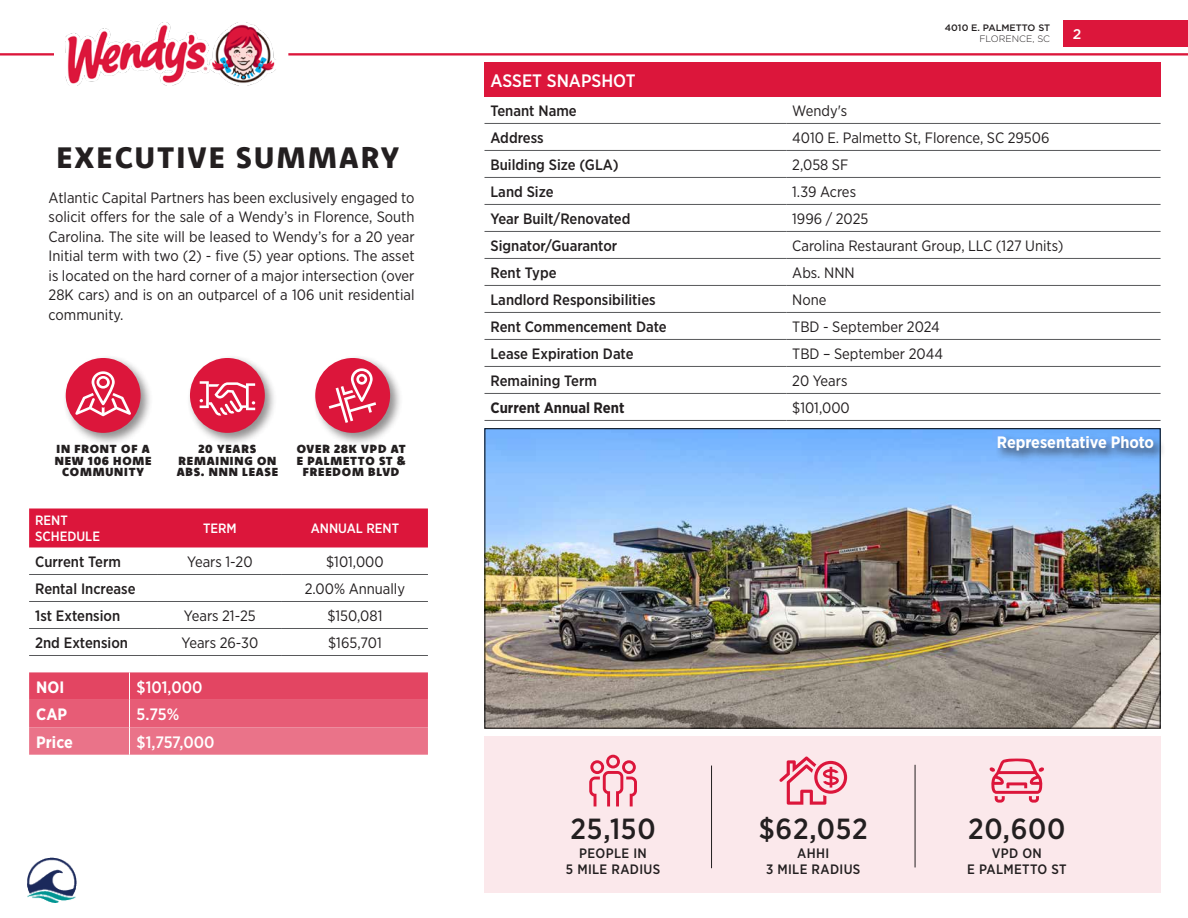
<style>
.page{position:relative;width:1188px;height:918px;background:#fff}
.page>*{position:absolute;margin:0;border:0;box-sizing:border-box;transform-origin:0 0}
.t1{font:800 30px "Komet";letter-spacing:.07em;color:#231f20}
.t2{font:500 29.1px "Gotham Narrow";letter-spacing:.025em;color:#231f20}
.t3{font:500 18px "Gotham Narrow";color:#fff}
.t4{font:700 16.5px "Gotham Narrow";color:#fff}
.t5{font:500 16.5px "Gotham Narrow";color:#fff}
.t6{font:15px/19.5px "Gotham Narrow";color:#231f20;text-align:justify}
.t7{font:500 15px "Gotham Narrow";color:#231f20}
.t8{font:700 15px "Gotham Narrow";color:#231f20}
.t9{font:500 13.95px "Gotham";color:#fff}
.t10{font:500 13.65px/15.5px "Gotham Narrow";letter-spacing:.025em;color:#231f20;text-align:center}
.t11{font:500 13.5px/16.2px "Gotham Narrow";color:#fff}
.t12{font:900 11.85px/11.6px "Komet";letter-spacing:.07em;color:#231f20;text-align:center}
.t13{font:500 9.3px "Gotham";color:#231f20}
.t14{font:300 9.3px "Gotham";color:#231f20}
</style>
<div class="page">
<div style="left:484px;top:736px;width:677px;height:157px;background:#fbe8eb"></div>
<svg style="left:29px;top:672px;width:399px;height:83px;background:#e75e77"></svg>
<svg style="left:589px;top:755px;width:48px;height:51px"></svg>
<svg style="left:779px;top:756px;width:68px;height:49px"></svg>
<hr style="left:711px;top:766px;width:1px;height:102px;background:#231f20">
<hr style="left:915px;top:765px;width:1px;height:102px;background:#231f20">
<svg style="left:989px;top:759px;width:55px;height:44px"></svg>
<div style="left:29px;top:508px;width:399px;height:40px;background:#dc163b"></div>
<hr style="left:29px;top:574px;width:129px;height:1px;background:#58595b">
<hr style="left:282px;top:574px;width:146px;height:1px;background:#58595b">
<hr style="left:29px;top:601px;width:129px;height:1px;background:#58595b">
<hr style="left:282px;top:601px;width:146px;height:1px;background:#58595b">
<hr style="left:29px;top:628px;width:129px;height:1px;background:#58595b">
<hr style="left:282px;top:628px;width:146px;height:1px;background:#58595b">
<hr style="left:29px;top:655px;width:129px;height:1px;background:#58595b">
<hr style="left:282px;top:655px;width:146px;height:1px;background:#58595b">
<hr style="left:158px;top:574px;width:124px;height:1px;background:#58595b">
<hr style="left:158px;top:601px;width:124px;height:1px;background:#58595b">
<hr style="left:158px;top:628px;width:124px;height:1px;background:#58595b">
<hr style="left:158px;top:655px;width:124px;height:1px;background:#58595b">
<div style="left:62px;top:355px;width:92px;height:91px;background:#231f20;opacity:.5"></div>
<div style="left:66px;top:358px;width:75px;height:75px;background:#dc163b;border-radius:50%"></div>
<div style="left:186px;top:355px;width:92px;height:91px;background:#231f20;opacity:.5"></div>
<div style="left:190px;top:358px;width:75px;height:75px;background:#dc163b;border-radius:50%"></div>
<svg style="left:200px;top:381px;width:55px;height:35px"></svg>
<div style="left:312px;top:355px;width:91px;height:91px;background:#231f20;opacity:.5"></div>
<div style="left:315px;top:358px;width:75px;height:75px;background:#dc163b;border-radius:50%"></div>
<img style="left:486px;top:430px;width:673px;height:297px">
<div style="left:484px;top:62px;width:677px;height:34px;background:#dc163b"></div>
<hr style="left:484px;top:123px;width:302px;height:1px;background:#58595b">
<hr style="left:786px;top:123px;width:375px;height:1px;background:#58595b">
<hr style="left:484px;top:150px;width:302px;height:1px;background:#58595b">
<hr style="left:786px;top:150px;width:375px;height:1px;background:#58595b">
<hr style="left:484px;top:177px;width:302px;height:1px;background:#58595b">
<hr style="left:786px;top:177px;width:375px;height:1px;background:#58595b">
<hr style="left:484px;top:204px;width:302px;height:1px;background:#58595b">
<hr style="left:786px;top:204px;width:375px;height:1px;background:#58595b">
<hr style="left:484px;top:231px;width:302px;height:1px;background:#58595b">
<hr style="left:786px;top:231px;width:375px;height:1px;background:#58595b">
<hr style="left:484px;top:258px;width:302px;height:1px;background:#58595b">
<hr style="left:786px;top:258px;width:375px;height:1px;background:#58595b">
<hr style="left:484px;top:285px;width:302px;height:1px;background:#58595b">
<hr style="left:786px;top:285px;width:375px;height:1px;background:#58595b">
<hr style="left:484px;top:312px;width:302px;height:1px;background:#58595b">
<hr style="left:786px;top:312px;width:375px;height:1px;background:#58595b">
<hr style="left:484px;top:339px;width:302px;height:1px;background:#58595b">
<hr style="left:786px;top:339px;width:375px;height:1px;background:#58595b">
<hr style="left:484px;top:366px;width:302px;height:1px;background:#58595b">
<hr style="left:786px;top:366px;width:375px;height:1px;background:#58595b">
<hr style="left:484px;top:393px;width:302px;height:1px;background:#58595b">
<hr style="left:786px;top:393px;width:375px;height:1px;background:#58595b">
<hr style="left:484px;top:420px;width:302px;height:1px;background:#58595b">
<hr style="left:786px;top:420px;width:375px;height:1px;background:#58595b">
<svg style="left:329px;top:368px;width:47px;height:55px"></svg>
<svg style="left:75px;top:371px;width:56px;height:45px"></svg>
<div style="left:995px;top:433px;width:171px;height:31px;background:#231f20;opacity:.75"></div>
<img style="left:65px;top:22px;width:211px;height:64px">
<div style="left:1063px;top:20px;width:125px;height:27px;background:#dc163b"></div>
<hr style="left:288px;top:53px;width:900px;height:3px;background:#dc163b">
<hr style="left:0;top:53px;width:54px;height:3px;background:#dc163b">
<img style="left:28px;top:857px;width:48px;height:45px">
<h1 class="t1" style="left:57px;top:138px;width:344px">EXECUTIVE SUMMARY</h1>
<p class="t6" style="left:49px;top:187px;width:367px">Atlantic Capital Partners has been exclusively engaged to solicit offers for the sale of a Wendy’s in Florence, South Carolina. The site will be leased to Wendy’s for a 20 year Initial term with two (2) - five (5) year options. The asset is located on the hard corner of a major intersection (over 28K cars) and is on an outparcel of a 106 unit residential community.</p>
<p class="t12" style="left:55px;top:443px;width:98px">IN FRONT OF A<br>NEW 106 HOME<br>COMMUNITY</p>
<p class="t12" style="left:177px;top:443px;width:103px">20 YEARS<br>REMAINING ON<br>ABS. NNN LEASE</p>
<p class="t12" style="left:297px;top:443px;width:111px">OVER 28K VPD AT<br>E PALMETTO ST &amp;<br>FREEDOM BLVD</p>
<p class="t11" style="left:35px;top:512px;width:66px">RENT<br>SCHEDULE</p>
<p class="t11" style="left:203px;top:520px;width:35px">TERM</p>
<p class="t11" style="left:311px;top:520px;width:90px">ANNUAL RENT</p>
<p class="t7" style="left:35px;top:552px;width:87px">Current Term</p>
<p class="t6" style="left:187px;top:552px;width:67px">Years 1-20</p>
<p class="t6" style="left:326px;top:552px;width:59px">$101,000</p>
<p class="t7" style="left:35px;top:579px;width:102px">Rental Increase</p>
<p class="t6" style="left:305px;top:579px;width:102px">2.00% Annually</p>
<p class="t7" style="left:35px;top:606px;width:87px">1st Extension</p>
<p class="t6" style="left:184px;top:606px;width:73px">Years 21-25</p>
<p class="t6" style="left:327px;top:606px;width:57px">$150,081</p>
<p class="t7" style="left:35px;top:633px;width:95px">2nd Extension</p>
<p class="t6" style="left:182px;top:633px;width:78px">Years 26-30</p>
<p class="t6" style="left:328px;top:633px;width:55px">$165,701</p>
<p class="t4" style="left:36px;top:676px;width:30px">NOI</p>
<p class="t5" style="left:137px;top:676px;width:67px">$101,000</p>
<p class="t4" style="left:36px;top:704px;width:32px">CAP</p>
<p class="t5" style="left:137px;top:704px;width:44px">5.75%</p>
<p class="t4" style="left:36px;top:731px;width:38px">Price</p>
<p class="t5" style="left:137px;top:731px;width:79px">$1,757,000</p>
<p class="t13" style="left:945px;top:22px;width:107px">4010 E. PALMETTO ST</p>
<p class="t14" style="left:979px;top:33px;width:72px">FLORENCE, SC</p>
<p class="t9" style="left:1073px;top:25px;width:10px">2</p>
<p class="t3" style="left:490px;top:69px;width:147px">ASSET SNAPSHOT</p>
<p class="t7" style="left:490px;top:101px;width:88px">Tenant Name</p>
<p class="t6" style="left:792px;top:101px;width:57px">Wendy's</p>
<p class="t7" style="left:490px;top:128px;width:55px">Address</p>
<p class="t6" style="left:792px;top:128px;width:259px">4010 E. Palmetto St, Florence, SC 29506</p>
<p class="t7" style="left:490px;top:155px;width:130px">Building Size (GLA)</p>
<p class="t6" style="left:792px;top:155px;width:58px">2,058 SF</p>
<p class="t7" style="left:490px;top:182px;width:65px">Land Size</p>
<p class="t6" style="left:792px;top:182px;width:65px">1.39 Acres</p>
<p class="t7" style="left:490px;top:209px;width:142px">Year Built/Renovated</p>
<p class="t6" style="left:792px;top:209px;width:78px">1996 / 2025</p>
<p class="t7" style="left:490px;top:236px;width:128px">Signator/Guarantor</p>
<p class="t6" style="left:792px;top:236px;width:273px">Carolina Restaurant Group, LLC (127 Units)</p>
<p class="t7" style="left:490px;top:263px;width:68px">Rent Type</p>
<p class="t6" style="left:792px;top:263px;width:64px">Abs. NNN</p>
<p class="t7" style="left:490px;top:290px;width:167px">Landlord Responsibilities</p>
<p class="t6" style="left:792px;top:290px;width:36px">None</p>
<p class="t7" style="left:490px;top:317px;width:178px">Rent Commencement Date</p>
<p class="t6" style="left:792px;top:317px;width:149px">TBD - September 2024</p>
<p class="t7" style="left:490px;top:344px;width:145px">Lease Expiration Date</p>
<p class="t6" style="left:792px;top:344px;width:152px">TBD – September 2044</p>
<p class="t7" style="left:490px;top:371px;width:108px">Remaining Term</p>
<p class="t6" style="left:792px;top:371px;width:57px">20 Years</p>
<p class="t8" style="left:490px;top:398px;width:136px">Current Annual Rent</p>
<p class="t6" style="left:792px;top:398px;width:59px">$101,000</p>
<p class="t4" style="left:997px;top:432px;width:159px">Representative Photo</p>
<h2 class="t2" style="left:571px;top:810px;width:87px">25,150</h2>
<p class="t10" style="left:566px;top:846px;width:96px">PEOPLE IN<br>5 MILE RADIUS</p>
<h2 class="t2" style="left:759px;top:810px;width:110px">$62,052</h2>
<p class="t10" style="left:766px;top:846px;width:96px">AHHI<br>3 MILE RADIUS</p>
<h2 class="t2" style="left:968px;top:810px;width:99px">20,600</h2>
<p class="t10" style="left:967px;top:846px;width:101px">VPD ON<br>E PALMETTO ST</p>
</div>
